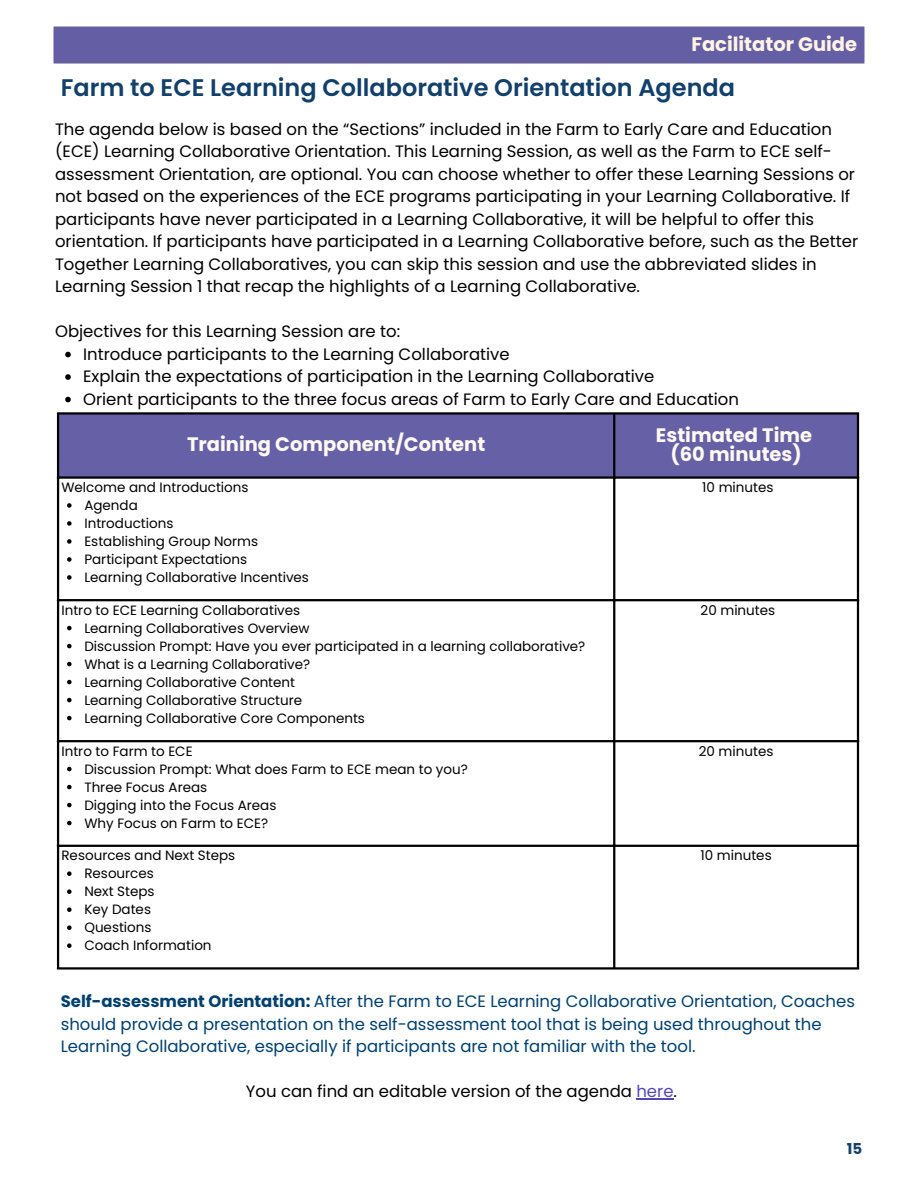
<style>
.page{position:relative;width:918px;height:1188px;background:#fff}
.page>*{position:absolute;margin:0;border:0;box-sizing:border-box;transform-origin:0 0}
.t1{font:600 24px "Poppins";color:#13406b}
.t2{font:700 19.5px "Poppins";color:#fef9ef}
.t3{font:700 19.5px "Poppins";color:#fff3e1}
.t4{font:16.5px/22.5px "Poppins";color:#000}
.t5{font:16.5px/22.5px "Poppins";color:#00406e}
.t6{font:700 15px "Poppins";color:#13406b}
.t7{font:13.5px "Poppins";color:#000}
.s1{font-weight:700}
.s2{color:#5148b9}
</style>
<div class="page">
<div style="left:53px;top:26px;width:812px;height:38px;background:#645fa5"></div>
<div style="left:59px;top:415px;width:798px;height:61px;background:#6660a6"></div>
<svg style="left:67px;top:503px;width:5px;height:5px"></svg>
<svg style="left:67px;top:521px;width:5px;height:5px"></svg>
<svg style="left:67px;top:539px;width:5px;height:5px"></svg>
<svg style="left:67px;top:557px;width:5px;height:5px"></svg>
<svg style="left:67px;top:575px;width:5px;height:5px"></svg>
<svg style="left:67px;top:626px;width:5px;height:4px"></svg>
<svg style="left:67px;top:644px;width:5px;height:4px"></svg>
<svg style="left:67px;top:662px;width:5px;height:4px"></svg>
<svg style="left:67px;top:680px;width:5px;height:4px"></svg>
<svg style="left:67px;top:698px;width:5px;height:4px"></svg>
<svg style="left:67px;top:716px;width:5px;height:4px"></svg>
<svg style="left:67px;top:767px;width:5px;height:4px"></svg>
<svg style="left:67px;top:785px;width:5px;height:4px"></svg>
<svg style="left:67px;top:803px;width:5px;height:4px"></svg>
<svg style="left:67px;top:821px;width:5px;height:4px"></svg>
<svg style="left:67px;top:871px;width:5px;height:5px"></svg>
<svg style="left:67px;top:889px;width:5px;height:5px"></svg>
<svg style="left:67px;top:907px;width:5px;height:5px"></svg>
<svg style="left:67px;top:925px;width:5px;height:5px"></svg>
<svg style="left:67px;top:943px;width:5px;height:5px"></svg>
<hr style="left:57px;top:415px;width:2px;height:552px;background:#000">
<hr style="left:613px;top:415px;width:2px;height:552px;background:#000">
<hr style="left:857px;top:415px;width:2px;height:552px;background:#000">
<hr style="left:57px;top:412px;width:802px;height:3px;background:#000">
<hr style="left:57px;top:476px;width:802px;height:3px;background:#000">
<hr style="left:57px;top:599px;width:802px;height:2px;background:#000">
<hr style="left:57px;top:740px;width:802px;height:2px;background:#000">
<hr style="left:57px;top:845px;width:802px;height:2px;background:#000">
<hr style="left:57px;top:967px;width:802px;height:3px;background:#000">
<svg style="left:65px;top:352px;width:6px;height:5px"></svg>
<svg style="left:65px;top:374px;width:6px;height:6px"></svg>
<svg style="left:65px;top:397px;width:6px;height:5px"></svg>
<hr style="left:636px;top:1098px;width:38px;height:2px;background:#5148b9">
<p class="t3" style="left:691px;top:31px;width:167px">Facilitator Guide</p>
<h2 class="t1" style="left:61px;top:70px;width:676px">Farm to ECE Learning Collaborative Orientation Agenda</h2>
<p class="t4" style="left:55px;top:118px;width:805px">The agenda below is based on the “Sections” included in the Farm to Early Care and Education (ECE) Learning Collaborative Orientation. This Learning Session, as well as the Farm to ECE self&shy;assessment Orientation, are optional. You can choose whether to offer these Learning Sessions or not based on the experiences of the ECE programs participating in your Learning Collaborative. If participants have never participated in a Learning Collaborative, it will be helpful to offer this orientation. If participants have participated in a Learning Collaborative before, such as the Better Together Learning Collaboratives, you can skip this session and use the abbreviated slides in Learning Session 1 that recap the highlights of a Learning Collaborative.</p>
<p class="t4" style="left:55px;top:320px;width:347px">Objectives for this Learning Session are to:</p>
<p class="t4" style="left:83px;top:343px;width:428px">Introduce participants to the Learning Collaborative</p>
<p class="t4" style="left:83px;top:365px;width:573px">Explain the expectations of participation in the Learning Collaborative</p>
<p class="t4" style="left:83px;top:388px;width:657px">Orient participants to the three focus areas of Farm to Early Care and Education</p>
<h1 class="t2" style="left:187px;top:430px;width:300px">Training Component/Content</h1>
<p class="t2" style="left:656px;top:421px;width:158px">Estimated Time</p>
<p class="t2" style="left:670px;top:440px;width:133px">(60 minutes)</p>
<p class="t7" style="left:61px;top:478px;width:189px">Welcome and Introductions</p>
<p class="t7" style="left:84px;top:496px;width:55px">Agenda</p>
<p class="t7" style="left:84px;top:514px;width:91px">Introductions</p>
<p class="t7" style="left:84px;top:532px;width:175px">Establishing Group Norms</p>
<p class="t7" style="left:84px;top:550px;width:164px">Participant Expectations</p>
<p class="t7" style="left:84px;top:568px;width:226px">Learning Collaborative Incentives</p>
<p class="t7" style="left:61px;top:600px;width:240px">Intro to ECE Learning Collaboratives</p>
<p class="t7" style="left:84px;top:618px;width:227px">Learning Collaboratives Overview</p>
<p class="t7" style="left:84px;top:636px;width:502px">Discussion Prompt: Have you ever participated in a learning collaborative?</p>
<p class="t7" style="left:84px;top:654px;width:227px">What is a Learning Collaborative?</p>
<p class="t7" style="left:84px;top:672px;width:212px">Learning Collaborative Content</p>
<p class="t7" style="left:84px;top:690px;width:219px">Learning Collaborative Structure</p>
<p class="t7" style="left:84px;top:708px;width:282px">Learning Collaborative Core Components</p>
<p class="t7" style="left:61px;top:741px;width:133px">Intro to Farm to ECE</p>
<p class="t7" style="left:84px;top:759px;width:385px">Discussion Prompt: What does Farm to ECE mean to you?</p>
<p class="t7" style="left:84px;top:777px;width:124px">Three Focus Areas</p>
<p class="t7" style="left:84px;top:795px;width:194px">Digging into the Focus Areas</p>
<p class="t7" style="left:84px;top:813px;width:185px">Why Focus on Farm to ECE?</p>
<p class="t7" style="left:61px;top:846px;width:175px">Resources and Next Steps</p>
<p class="t7" style="left:84px;top:864px;width:71px">Resources</p>
<p class="t7" style="left:84px;top:882px;width:72px">Next Steps</p>
<p class="t7" style="left:84px;top:900px;width:68px">Key Dates</p>
<p class="t7" style="left:84px;top:918px;width:69px">Questions</p>
<p class="t7" style="left:84px;top:936px;width:129px">Coach Information</p>
<p class="t7" style="left:702px;top:478px;width:73px">10 minutes</p>
<p class="t7" style="left:701px;top:601px;width:76px">20 minutes</p>
<p class="t7" style="left:699px;top:742px;width:76px">20 minutes</p>
<p class="t7" style="left:700px;top:846px;width:73px">10 minutes</p>
<p class="t5" style="left:61px;top:990px;width:796px"><span class="s1">Self-assessment Orientation:</span> After the Farm to ECE Learning Collaborative Orientation, Coaches should provide a presentation on the self-assessment tool that is being used throughout the<br>Learning Collaborative, especially if participants are not familiar with the tool.</p>
<p class="t4" style="left:246px;top:1080px;width:433px">You can find an editable version of the agenda <span class="s2">here</span>.</p>
<p class="t6" style="left:847px;top:1138px;width:17px">15</p>
</div>
